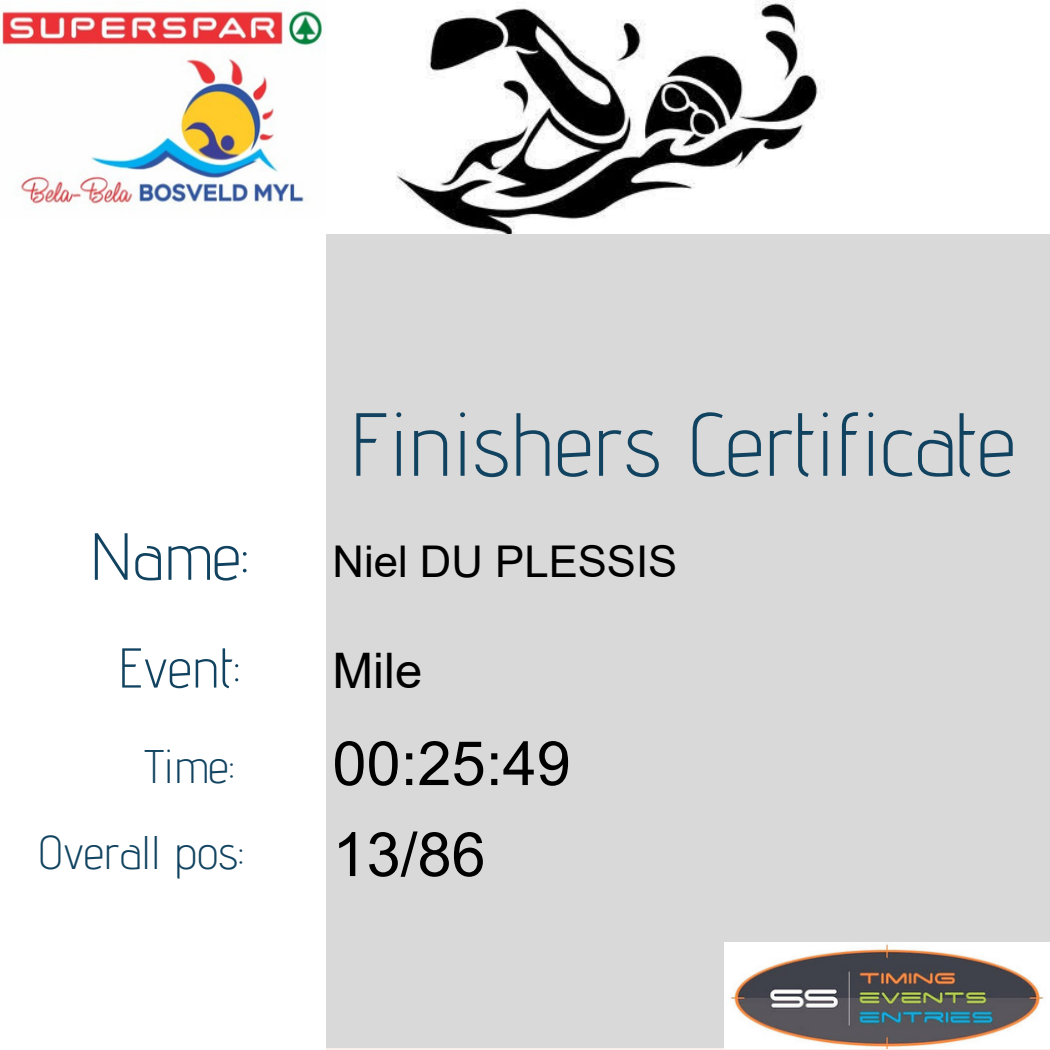
<style>
.page{position:relative;width:1050px;height:1050px;background:#fff}
.page>*{position:absolute;margin:0;border:0;box-sizing:border-box;transform-origin:0 0}
.t1{font:300 89.42px "Advent Pro";color:#114360}
.t2{font:300 66.5px "Advent Pro";color:#114360}
.t3{font:61.25px/91px "Arial";color:#000}
.t4{font:300 56px "Advent Pro";color:#114360}
.t5{font:49px "Arial";color:#000}
.t6{font:300 47.07px/86.1px "Advent Pro";color:#114360;text-align:right}
.t7{font:43.75px "Arial";color:#000}
</style>
<div class="page">
<div style="left:0;top:0;width:1050px;height:1048px;background:#d9d9d9"></div>
<div style="left:0;top:0;width:326px;height:1050px;background:#fff"></div>
<img style="left:725px;top:943px;width:325px;height:106px">
<img style="left:1px;top:10px;width:322px;height:195px">
<img style="left:326px;top:0;width:560px;height:234px">
<div style="left:886px;top:0;width:164px;height:234px;background:#fff"></div>
<p class="t2" style="left:90px;top:516px;width:160px">Name:</p>
<p class="t4" style="left:118px;top:634px;width:123px">Event:</p>
<p class="t6" style="left:38px;top:723px;width:207px">Time:<br>Overall pos:</p>
<p class="t1" style="left:349px;top:390px;width:668px">Finishers Certificate</p>
<p class="t7" style="left:332px;top:537px;width:346px">Niel DU PLESSIS</p>
<p class="t5" style="left:332px;top:644px;width:91px">Mile</p>
<p class="t3" style="left:332px;top:718px;width:240px">00:25:49<br>13/86</p>
</div>
